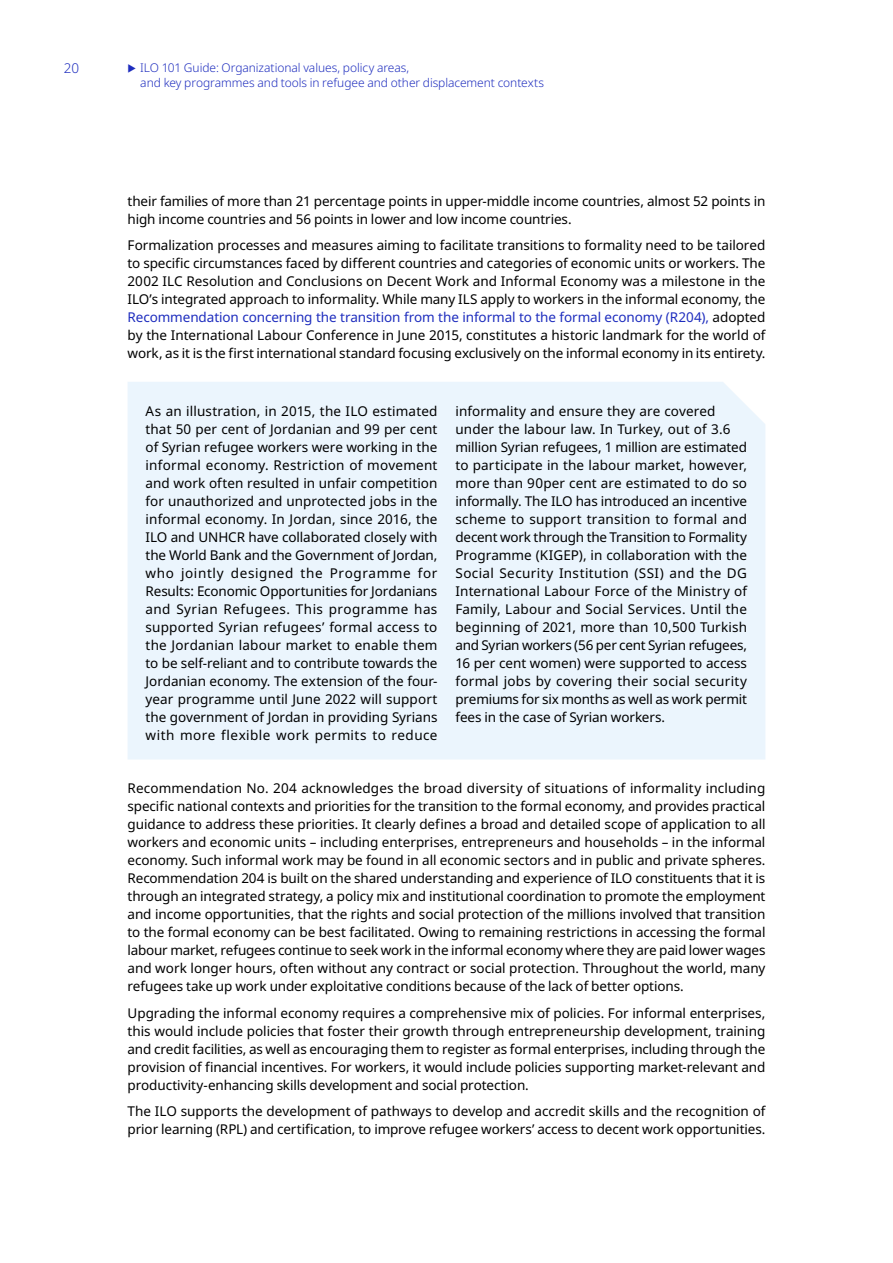
<style>
.page{position:relative;width:893px;height:1263px;background:#fff}
.page>*{position:absolute;margin:0;border:0;box-sizing:border-box;transform-origin:0 0}
.t1{font:13.5px/18px "Noto Sans";color:#000;text-align:justify}
.t2{font:300 13.5px "Noto Sans";color:#1e2dbe}
.t3{font:300 12px/14.4px "Noto Sans";letter-spacing:-.005em;color:#1e2dbe}
.s1{color:#1e2dbe}
</style>
<div class="page">
<div style="left:128px;top:382px;width:637px;height:377px;background:#ebf5fd"></div>
<p class="t2" style="left:64px;top:59px;width:17px">20</p>
<p class="t3" style="left:140px;top:61px;width:405px">ILO 101 Guide: Organizational values, policy areas,<br>and key programmes and tools in refugee and other displacement contexts</p>
<p class="t1" style="left:128px;top:192px;width:639px">their families of more than 21 percentage points in upper-middle income countries, almost 52 points in high income countries and 56 points in lower and low income countries.</p>
<p class="t1" style="left:128px;top:237px;width:639px">Formalization processes and measures aiming to facilitate transitions to formality need to be tailored to specific circumstances faced by different countries and categories of economic units or workers. The 2002 ILC Resolution and Conclusions on Decent Work and Informal Economy was a milestone in the ILO’s integrated approach to informality. While many ILS apply to workers in the informal economy, the <span class="s1">Recommendation concerning the transition from the informal to the formal economy (R204),</span> adopted by the International Labour Conference in June 2015, constitutes a historic landmark for the world of work, as it is the first international standard focusing exclusively on the informal economy in its entirety.</p>
<p class="t1" style="left:146px;top:402px;width:293px">As an illustration, in 2015, the ILO estimated that 50 per cent of Jordanian and 99 per cent of Syrian refugee workers were working in the informal economy. Restriction of movement and work often resulted in unfair competition for unauthorized and unprotected jobs in the informal economy. In Jordan, since 2016, the ILO and UNHCR have collaborated closely with the World Bank and the Government of Jordan, who jointly designed the Programme for Results: Economic Opportunities for Jordanians and Syrian Refugees. This programme has supported Syrian refugees’ formal access to the Jordanian labour market to enable them to be self-reliant and to contribute towards the Jordanian economy. The extension of the four&shy;year programme until June 2022 will support the government of Jordan in providing Syrians with more flexible work permits to reduce</p>
<p class="t1" style="left:455px;top:402px;width:293px;text-align:left">informality and ensure they are covered under the labour law. In Turkey, out of 3.6 million Syrian refugees, 1 million are estimated to participate in the labour market, however, more than 90per cent are estimated to do so informally. The ILO has introduced an incentive scheme to support transition to formal and decent work through the Transition to Formality Programme (KIGEP), in collaboration with the Social Security Institution (SSI) and the DG International Labour Force of the Ministry of Family, Labour and Social Services. Until the beginning of 2021, more than 10,500 Turkish and Syrian workers (56 per cent Syrian refugees, 16 per cent women) were supported to access formal jobs by covering their social security premiums for six months as well as work permit fees in the case of Syrian workers.</p>
<p class="t1" style="left:128px;top:780px;width:639px">Recommendation No. 204 acknowledges the broad diversity of situations of informality including specific national contexts and priorities for the transition to the formal economy, and provides practical guidance to address these priorities. It clearly defines a broad and detailed scope of application to all workers and economic units – including enterprises, entrepreneurs and households – in the informal economy. Such informal work may be found in all economic sectors and in public and private spheres.<br>Recommendation 204 is built on the shared understanding and experience of ILO constituents that it is through an integrated strategy, a policy mix and institutional coordination to promote the employment and income opportunities, that the rights and social protection of the millions involved that transition to the formal economy can be best facilitated. Owing to remaining restrictions in accessing the formal labour market, refugees continue to seek work in the informal economy where they are paid lower wages and work longer hours, often without any contract or social protection. Throughout the world, many refugees take up work under exploitative conditions because of the lack of better options.</p>
<p class="t1" style="left:128px;top:1004px;width:639px">Upgrading the informal economy requires a comprehensive mix of policies. For informal enterprises, this would include policies that foster their growth through entrepreneurship development, training and credit facilities, as well as encouraging them to register as formal enterprises, including through the provision of financial incentives. For workers, it would include policies supporting market-relevant and productivity-enhancing skills development and social protection.</p>
<p class="t1" style="left:128px;top:1102px;width:639px">The ILO supports the development of pathways to develop and accredit skills and the recognition of prior learning (RPL) and certification, to improve refugee workers’ access to decent work opportunities.</p>
</div>
